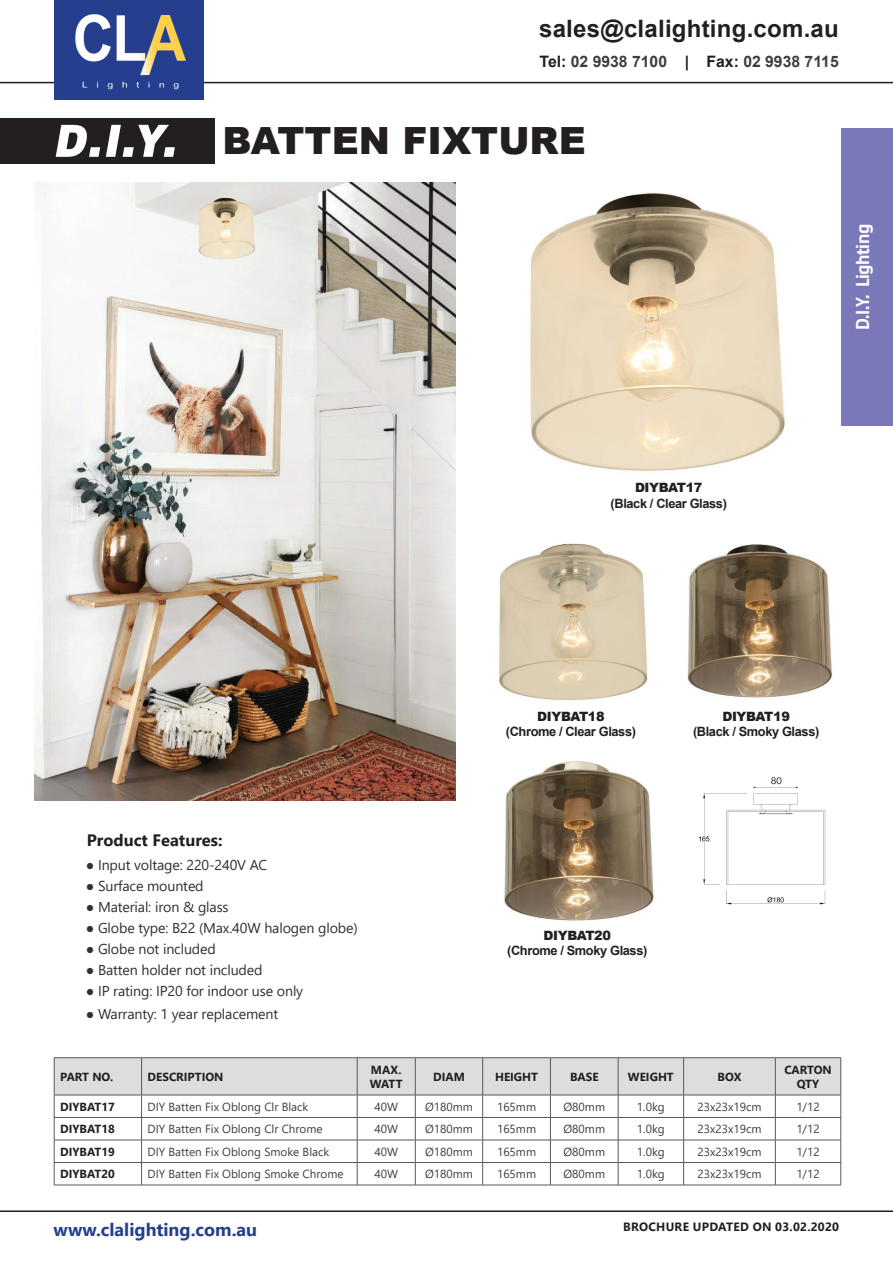
<style>
.page{position:relative;width:893px;height:1263px;background:#fff}
.page>*{position:absolute;margin:0;border:0;box-sizing:border-box;transform-origin:0 0}
.t1{font:900 37.5px "Arial";color:#231f20}
.t2{font:700 24px "Arial";letter-spacing:.01em;color:#231f20}
.t3{font:700 18.9px "Convection";letter-spacing:-.025em;color:#fff;scale:.95 1}
.t4{font:700 18px "Segoe UI";color:#253f8e}
.t5{font:700 16.5px "Segoe UI";color:#231f20}
.t6{font:700 15.75px "Arial";color:#3e3e3f}
.t7{font:14.25px "Segoe UI";letter-spacing:-.01em;color:#312f30}
.t8{font:700 12.9px "Arial";letter-spacing:-.03em;color:#231f20}
.t9{font:900 12.9px "Arial";letter-spacing:-.03em;color:#231f20}
.t10{font:700 12px "Segoe UI";letter-spacing:.02em;color:#231f20}
.t11{font:11.7px "Segoe UI";color:#3e3e3f}
.t12{font:700 11.7px/14.1px "Segoe UI";color:#231f20}
.s1{color:#231f20}
.s2{font-family:"Convection";font-weight:700;font-style:italic;font-size:42px;color:#fff}
</style>
<div class="page">
<hr style="left:0;top:82px;width:893px;height:1px;background:#231f20">
<div style="left:54px;top:0;width:149px;height:99px;background:#253f8e"></div>
<img style="left:75px;top:14px;width:111px;height:76px">
<hr style="left:0;top:1210px;width:893px;height:2px;background:#231f20">
<img style="left:34px;top:182px;width:421px;height:619px">
<img style="left:530px;top:193px;width:255px;height:278px">
<img style="left:499px;top:543px;width:149px;height:157px">
<img style="left:687px;top:544px;width:145px;height:154px">
<img style="left:504px;top:761px;width:150px;height:160px">
<img style="left:698px;top:777px;width:128px;height:128px">
<hr style="left:54px;top:1057px;width:88px;height:1px;background:#57585a">
<hr style="left:142px;top:1057px;width:215px;height:1px;background:#57585a">
<hr style="left:357px;top:1057px;width:58px;height:1px;background:#57585a">
<hr style="left:415px;top:1057px;width:68px;height:1px;background:#57585a">
<hr style="left:483px;top:1057px;width:67px;height:1px;background:#57585a">
<hr style="left:550px;top:1057px;width:68px;height:1px;background:#57585a">
<hr style="left:618px;top:1057px;width:66px;height:1px;background:#57585a">
<hr style="left:684px;top:1057px;width:91px;height:1px;background:#57585a">
<hr style="left:775px;top:1057px;width:66px;height:1px;background:#57585a">
<svg style="left:54px;top:1058px;width:787px;height:127px"></svg>
<hr style="left:54px;top:1185px;width:88px;height:1px;background:#57585a">
<hr style="left:142px;top:1185px;width:215px;height:1px;background:#57585a">
<hr style="left:357px;top:1185px;width:58px;height:1px;background:#57585a">
<hr style="left:415px;top:1185px;width:68px;height:1px;background:#57585a">
<hr style="left:483px;top:1185px;width:67px;height:1px;background:#57585a">
<hr style="left:550px;top:1185px;width:68px;height:1px;background:#57585a">
<hr style="left:618px;top:1185px;width:66px;height:1px;background:#57585a">
<hr style="left:684px;top:1185px;width:91px;height:1px;background:#57585a">
<hr style="left:775px;top:1185px;width:66px;height:1px;background:#57585a">
<div style="left:0;top:118px;width:214px;height:45px;background:#231f20"></div>
<div style="left:842px;top:128px;width:51px;height:298px;background:#7a78b9"></div>
<h2 class="t2" style="left:539px;top:12px;width:301px">sales@clalighting.com.au</h2>
<h3 class="t6" style="left:540px;top:50px;width:301px"><span class="s1">Tel:</span> 02 9938 7100 <span class="s1">| Fax:</span> 02 9938 7115</h3>
<h1 class="t1" style="left:54px;top:114px;width:533px"><span class="s2">D.I.Y.</span> BATTEN FIXTURE</h1>
<h3 class="t3" style="left:851px;top:330px;width:113px;rotate:-90deg">D.I.Y. Lighting</h3>
<p class="t9" style="left:635px;top:478px;width:69px">DIYBAT17</p>
<p class="t8" style="left:611px;top:494px;width:118px">(Black / Clear Glass)</p>
<h3 class="t5" style="left:87px;top:824px;width:137px">Product Features:</h3>
<p class="t7" style="left:86px;top:852px;width:183px">● Input voltage: 220-240V AC</p>
<p class="t7" style="left:86px;top:873px;width:119px">● Surface mounted</p>
<p class="t7" style="left:86px;top:894px;width:144px">● Material: iron &amp; glass</p>
<p class="t7" style="left:86px;top:915px;width:273px">● Globe type: B22 (Max.40W halogen globe)</p>
<p class="t7" style="left:86px;top:936px;width:132px">● Globe not included</p>
<p class="t7" style="left:86px;top:957px;width:178px">● Batten holder not included</p>
<p class="t7" style="left:86px;top:978px;width:219px">● IP rating: IP20 for indoor use only</p>
<p class="t7" style="left:86px;top:1000px;width:194px">● Warranty: 1 year replacement</p>
<p class="t9" style="left:537px;top:707px;width:69px">DIYBAT18</p>
<p class="t8" style="left:506px;top:722px;width:132px">(Chrome / Clear Glass)</p>
<p class="t9" style="left:722px;top:707px;width:69px">DIYBAT19</p>
<p class="t8" style="left:693px;top:722px;width:128px">(Black / Smoky Glass)</p>
<p class="t9" style="left:544px;top:926px;width:69px">DIYBAT20</p>
<p class="t8" style="left:507px;top:941px;width:142px">(Chrome / Smoky Glass)</p>
<p class="t12" style="left:60px;top:1068px;width:55px">PART NO.</p>
<p class="t12" style="left:148px;top:1068px;width:77px">DESCRIPTION</p>
<p class="t12" style="left:370px;top:1061px;width:34px">MAX.<br>WATT</p>
<p class="t12" style="left:433px;top:1068px;width:33px">DIAM</p>
<p class="t12" style="left:495px;top:1068px;width:45px">HEIGHT</p>
<p class="t12" style="left:570px;top:1068px;width:30px">BASE</p>
<p class="t12" style="left:628px;top:1068px;width:47px">WEIGHT</p>
<p class="t12" style="left:718px;top:1068px;width:25px">BOX</p>
<p class="t12" style="left:784px;top:1061px;width:49px;text-align:center">CARTON<br>QTY</p>
<p class="t12" style="left:60px;top:1098px;width:56px">DIYBAT17</p>
<p class="t11" style="left:148px;top:1095px;width:162px">DIY Batten Fix Oblong Clr Black</p>
<p class="t11" style="left:374px;top:1095px;width:25px">40W</p>
<p class="t11" style="left:425px;top:1095px;width:49px">Ø180mm</p>
<p class="t11" style="left:497px;top:1095px;width:41px">165mm</p>
<p class="t11" style="left:563px;top:1095px;width:43px">Ø80mm</p>
<p class="t11" style="left:637px;top:1095px;width:29px">1.0kg</p>
<p class="t11" style="left:697px;top:1095px;width:66px">23x23x19cm</p>
<p class="t11" style="left:796px;top:1095px;width:25px">1/12</p>
<p class="t12" style="left:60px;top:1121px;width:56px">DIYBAT18</p>
<p class="t11" style="left:148px;top:1118px;width:177px">DIY Batten Fix Oblong Clr Chrome</p>
<p class="t11" style="left:374px;top:1118px;width:25px">40W</p>
<p class="t11" style="left:425px;top:1118px;width:49px">Ø180mm</p>
<p class="t11" style="left:497px;top:1118px;width:41px">165mm</p>
<p class="t11" style="left:563px;top:1118px;width:43px">Ø80mm</p>
<p class="t11" style="left:637px;top:1118px;width:29px">1.0kg</p>
<p class="t11" style="left:697px;top:1118px;width:66px">23x23x19cm</p>
<p class="t11" style="left:796px;top:1118px;width:25px">1/12</p>
<p class="t12" style="left:60px;top:1143px;width:56px">DIYBAT19</p>
<p class="t11" style="left:148px;top:1140px;width:183px">DIY Batten Fix Oblong Smoke Black</p>
<p class="t11" style="left:374px;top:1140px;width:25px">40W</p>
<p class="t11" style="left:425px;top:1140px;width:49px">Ø180mm</p>
<p class="t11" style="left:497px;top:1140px;width:41px">165mm</p>
<p class="t11" style="left:563px;top:1140px;width:43px">Ø80mm</p>
<p class="t11" style="left:637px;top:1140px;width:29px">1.0kg</p>
<p class="t11" style="left:697px;top:1140px;width:66px">23x23x19cm</p>
<p class="t11" style="left:796px;top:1140px;width:25px">1/12</p>
<p class="t12" style="left:60px;top:1166px;width:56px">DIYBAT20</p>
<p class="t11" style="left:148px;top:1163px;width:198px">DIY Batten Fix Oblong Smoke Chrome</p>
<p class="t11" style="left:374px;top:1163px;width:25px">40W</p>
<p class="t11" style="left:425px;top:1163px;width:49px">Ø180mm</p>
<p class="t11" style="left:497px;top:1163px;width:41px">165mm</p>
<p class="t11" style="left:563px;top:1163px;width:43px">Ø80mm</p>
<p class="t11" style="left:637px;top:1163px;width:29px">1.0kg</p>
<p class="t11" style="left:697px;top:1163px;width:66px">23x23x19cm</p>
<p class="t11" style="left:796px;top:1163px;width:25px">1/12</p>
<h3 class="t4" style="left:54px;top:1212px;width:205px">www.clalighting.com.au</h3>
<p class="t10" style="left:623px;top:1215px;width:217px">BROCHURE UPDATED ON 03.02.2020</p>
</div>
